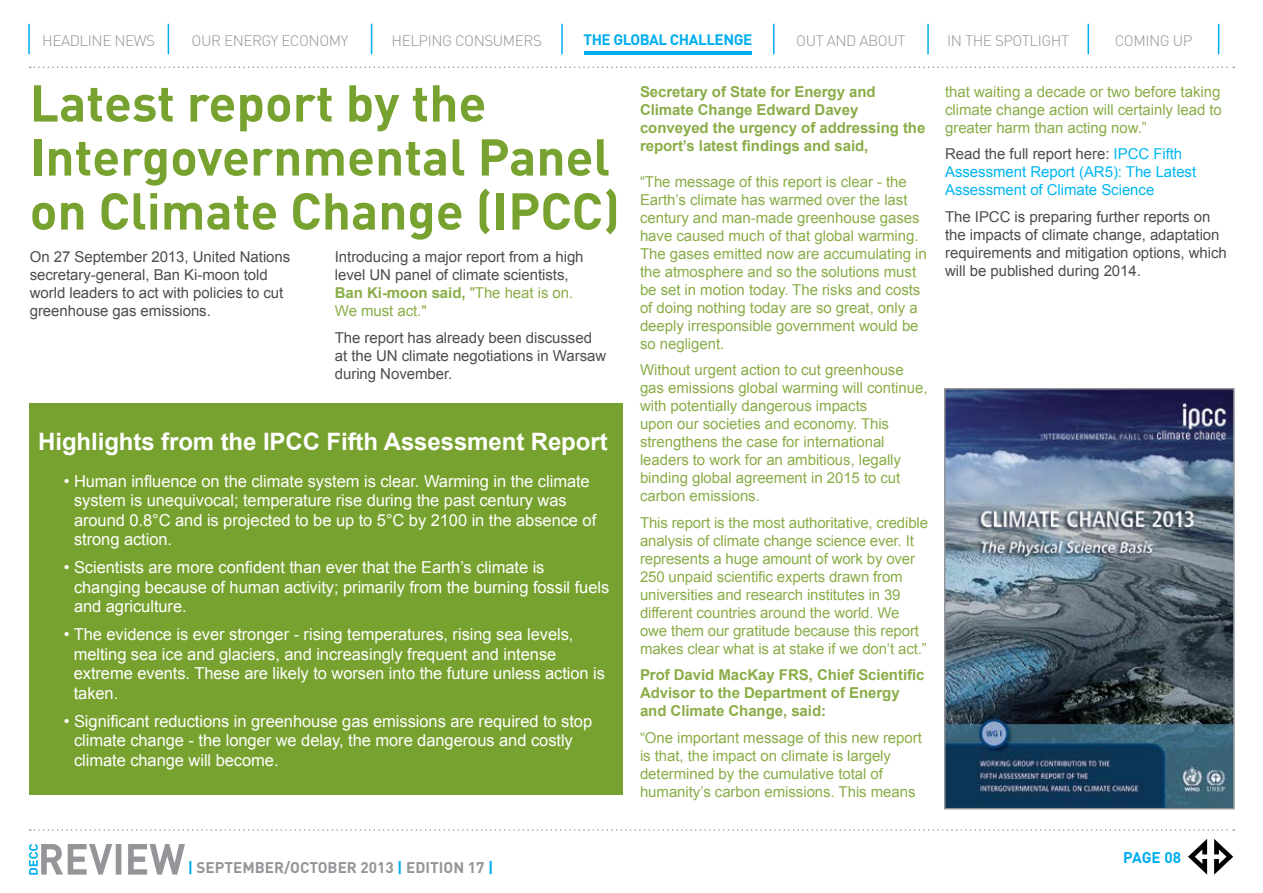
<style>
.page{position:relative;width:1263px;height:893px;background:#fff}
.page>*{position:absolute;margin:0;border:0;box-sizing:border-box;transform-origin:0 0}
.news_heading{font:700 51px/54px "DIN Pro";color:#78a22f}
.main_body_indent{font:700 24px "Arial";letter-spacing:-.005em;color:#fff}
.main_body_indent-2{font:16.5px/19.5px "Arial";letter-spacing:-.005em;color:#fff}
.t1{font:700 15.3px "DIN Pro";color:#939598}
.t2{font:700 15.3px "DIN Pro";letter-spacing:-.005em;color:#00aeef}
.main_body_indent-3{font:15px/18px "Arial";letter-spacing:-.005em;color:#8aad47}
.main_body_indent-4{font:15px/18px "Arial";letter-spacing:-.005em;color:#4d4d4f}
.main_body_indent-5{font:700 15px/18px "Arial";letter-spacing:-.005em;color:#8aad47}
.main_body_indent-6{font:15px/18px "Arial";letter-spacing:-.005em;color:#00b6f1}
.t3{font:300 15px "DIN Pro";letter-spacing:-.03em;color:#939598}
.t4{font:700 15px "DIN Pro";letter-spacing:-.03em;color:#00aeef}
.s1{font-weight:700;color:#8aad47}
.s2{color:#8aad47}
.s3{color:#00aeef}
.s4{color:#4d4d4f}
</style>
<div class="page">
<img style="left:947px;top:391px;width:285px;height:415px">
<div style="left:944px;top:388px;width:291px;height:421px;border:2px solid #939598"></div>
<div style="left:30px;top:404px;width:593px;height:391px;background:#78a22f"></div>
<svg style="left:30px;top:67px;width:1204px;height:1px"></svg>
<svg style="left:30px;top:829px;width:1204px;height:2px"></svg>
<hr style="left:28px;top:24px;width:2px;height:30px;background:#00aeef">
<hr style="left:168px;top:24px;width:1px;height:30px;background:#00aeef">
<hr style="left:371px;top:24px;width:1px;height:30px;background:#00aeef">
<hr style="left:561px;top:24px;width:2px;height:30px;background:#00aeef">
<hr style="left:773px;top:24px;width:1px;height:30px;background:#00aeef">
<hr style="left:927px;top:24px;width:2px;height:30px;background:#00aeef">
<hr style="left:1087px;top:24px;width:2px;height:30px;background:#00aeef">
<hr style="left:1218px;top:24px;width:1px;height:30px;background:#00aeef">
<hr style="left:584px;top:51px;width:167px;height:3px;background:#00aeef">
<svg style="left:1214px;top:839px;width:19px;height:36px"></svg>
<svg style="left:1188px;top:839px;width:19px;height:36px"></svg>
<svg style="left:29px;top:844px;width:156px;height:31px"></svg>
<p class="t3" style="left:42px;top:29px;width:114px">HEADLINE NEWS</p>
<p class="t3" style="left:192px;top:29px;width:158px">OUR ENERGY ECONOMY</p>
<p class="t3" style="left:392px;top:29px;width:152px">HELPING CONSUMERS</p>
<p class="t4" style="left:583px;top:28px;width:170px">THE GLOBAL CHALLENGE</p>
<p class="t3" style="left:796px;top:29px;width:111px">OUT AND ABOUT</p>
<p class="t3" style="left:947px;top:29px;width:124px">IN THE SPOTLIGHT</p>
<p class="t3" style="left:1115px;top:29px;width:79px">COMING UP</p>
<p class="news_heading" style="left:30px;top:70px;width:592px">Latest report by the<br>Intergovernmental Panel on Climate Change (IPCC)</p>
<p class="main_body_indent-4" style="left:30px;top:248px;width:262px">On 27 September 2013, United Nations secretary-general, Ban Ki-moon told world leaders to act with policies to cut greenhouse gas emissions.</p>
<p class="main_body_indent-4" style="left:335px;top:248px;width:250px">Introducing a major report from a high level UN panel of climate scientists,<br><span class="s1">Ban Ki-moon said,</span> <span class="s2">"The heat is on.<br>We must act."</span></p>
<p class="main_body_indent-4" style="left:335px;top:329px;width:273px">The report has already been discussed at the UN climate negotiations in Warsaw during November.</p>
<p class="main_body_indent" style="left:38px;top:426px;width:571px">Highlights from the IPCC Fifth Assessment Report</p>
<p class="main_body_indent-2" style="left:74px;top:471px;width:524px;text-indent:-10px">• Human influence on the climate system is clear. Warming in the climate system is unequivocal; temperature rise during the past century was around 0.8°C and is projected to be up to 5°C by 2100 in the absence of strong action.</p>
<p class="main_body_indent-2" style="left:74px;top:558px;width:537px;text-indent:-10px">• Scientists are more confident than ever that the Earth’s climate is changing because of human activity; primarily from the burning fossil fuels and agriculture.</p>
<p class="main_body_indent-2" style="left:74px;top:625px;width:533px;text-indent:-10px">• The evidence is ever stronger - rising temperatures, rising sea levels, melting sea ice and glaciers, and increasingly frequent and intense extreme events. These are likely to worsen into the future unless action is taken.</p>
<p class="main_body_indent-2" style="left:74px;top:711px;width:520px;text-indent:-10px">• Significant reductions in greenhouse gas emissions are required to stop climate change - the longer we delay, the more dangerous and costly climate change will become.</p>
<p class="t1" style="left:188px;top:855px;width:307px"><span class="s3">|</span> SEPTEMBER/OCTOBER 2013 <span class="s3">|</span> EDITION 17 <span class="s3">|</span></p>
<p class="main_body_indent-5" style="left:640px;top:83px;width:287px">Secretary of State for Energy and Climate Change Edward Davey conveyed the urgency of addressing the report’s latest findings and said,</p>
<p class="main_body_indent-3" style="left:640px;top:172px;width:288px">“The message of this report is clear - the Earth’s climate has warmed over the last century and man-made greenhouse gases have caused much of that global warming.<br>The gases emitted now are accumulating in the atmosphere and so the solutions must be set in motion today. The risks and costs of doing nothing today are so great, only a deeply irresponsible government would be so negligent.</p>
<p class="main_body_indent-3" style="left:640px;top:361px;width:289px">Without urgent action to cut greenhouse gas emissions global warming will continue, with potentially dangerous impacts<br>upon our societies and economy. This strengthens the case for international leaders to work for an ambitious, legally binding global agreement in 2015 to cut carbon emissions.</p>
<p class="main_body_indent-3" style="left:640px;top:513px;width:290px">This report is the most authoritative, credible analysis of climate change science ever. It represents a huge amount of work by over 250 unpaid scientific experts drawn from universities and research institutes in 39 different countries around the world. We owe them our gratitude because this report makes clear what is at stake if we don’t act.”</p>
<p class="main_body_indent-5" style="left:640px;top:666px;width:286px">Prof David MacKay FRS, Chief Scientific<br>Advisor to the Department of Energy and Climate Change, said:</p>
<p class="main_body_indent-3" style="left:640px;top:728px;width:283px">“One important message of this new report is that, the impact on climate is largely determined by the cumulative total of humanity’s carbon emissions. This means</p>
<p class="main_body_indent-3" style="left:945px;top:82px;width:278px;text-align:justify">that waiting a decade or two before taking climate change action will certainly lead to greater harm than acting now.”</p>
<p class="main_body_indent-6" style="left:945px;top:145px;width:253px"><span class="s4">Read the full report here:</span> IPCC Fifth<br>Assessment Report (AR5): The Latest<br>Assessment of Climate Science</p>
<p class="main_body_indent-4" style="left:945px;top:207px;width:283px">The IPCC is preparing further reports on the impacts of climate change, adaptation requirements and mitigation options, which will be published during 2014.</p>
<p class="t2" style="left:1123px;top:844px;width:59px">PAGE 08</p>
</div>
